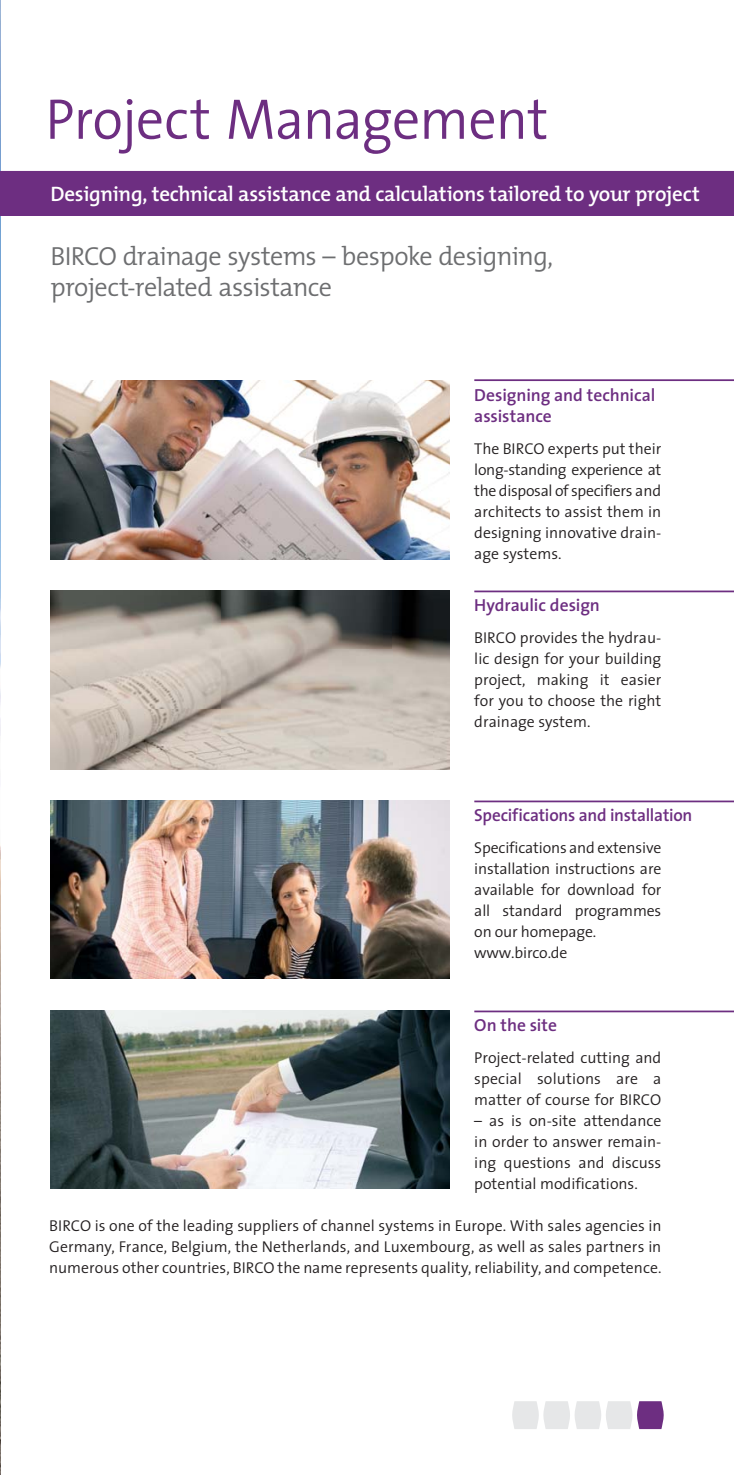
<style>
.page{position:relative;width:734px;height:1475px;background:#fff}
.page>*{position:absolute;margin:0;border:0;box-sizing:border-box;transform-origin:0 0}
.t1{font:300 57.75px "BIRCO Sans";letter-spacing:-.015em;color:#6d2e81}
.t2{font:300 26.25px/31.5px "BIRCO Mix";letter-spacing:-.025em;color:#6d6e70}
.t3{font:600 21px "BIRCO Mix";letter-spacing:-.015em;color:#fff}
.t4{font:600 17.5px/21px "BIRCO Sans";letter-spacing:-.01em;color:#6d2e81}
.t5{font:300 15.75px/21px "BIRCO Sans";color:#231f20;text-align:justify}
</style>
<div class="page">
<img style="left:0;top:0;width:1px;height:1475px">
<div style="left:0;top:171px;width:733px;height:45px;background:#6d2e81"></div>
<img style="left:50px;top:800px;width:399px;height:179px">
<svg style="left:512px;top:1401px;width:151px;height:28px"></svg>
<img style="left:50px;top:381px;width:399px;height:178px">
<img style="left:50px;top:1010px;width:399px;height:179px">
<hr style="left:474px;top:379px;width:259px;height:2px;background:#6d2e81">
<hr style="left:474px;top:591px;width:259px;height:1px;background:#6d2e81">
<hr style="left:474px;top:801px;width:259px;height:1px;background:#6d2e81">
<hr style="left:474px;top:1011px;width:259px;height:1px;background:#6d2e81">
<img style="left:50px;top:590px;width:399px;height:179px">
<h1 class="t1" style="left:45px;top:71px;width:504px">Project Management</h1>
<h3 class="t3" style="left:50px;top:177px;width:650px">Designing, technical assistance and calculations tailored to your project</h3>
<h2 class="t2" style="left:50px;top:239px;width:504px">BIRCO drainage systems – bespoke designing, project-related assistance</h2>
<p class="t4" style="left:474px;top:384px;width:182px">Designing and technical assistance</p>
<p class="t5" style="left:474px;top:437px;width:188px">The BIRCO experts put their long-standing experience at the disposal of specifiers and architects to assist them in designing innovative drain&shy;age systems.</p>
<p class="t4" style="left:474px;top:594px;width:127px">Hydraulic design</p>
<p class="t5" style="left:474px;top:626px;width:188px">BIRCO provides the hydrau&shy;lic design for your building project, making it easier for you to choose the right drainage system.</p>
<p class="t4" style="left:474px;top:804px;width:219px">Specifications and installation</p>
<p class="t5" style="left:474px;top:836px;width:188px;text-align:left">Specifications and extensive installation instructions are available for download for all standard programmes on our homepage. www.birco.de</p>
<p class="t4" style="left:474px;top:1014px;width:84px">On the site</p>
<p class="t5" style="left:474px;top:1046px;width:188px">Project-related cutting and special solutions are a matter of course for BIRCO</p>
<p class="t5" style="left:474px;top:1109px;width:188px">– as is on-site attendance in order to answer remain&shy;ing questions and discuss potential modifications.</p>
<p class="t5" style="left:49px;top:1214px;width:613px">BIRCO is one of the leading suppliers of channel systems in Europe. With sales agencies in Germany, France, Belgium, the Netherlands, and Luxembourg, as well as sales partners in numerous other countries, BIRCO the name represents quality, reliability, and competence.</p>
</div>
